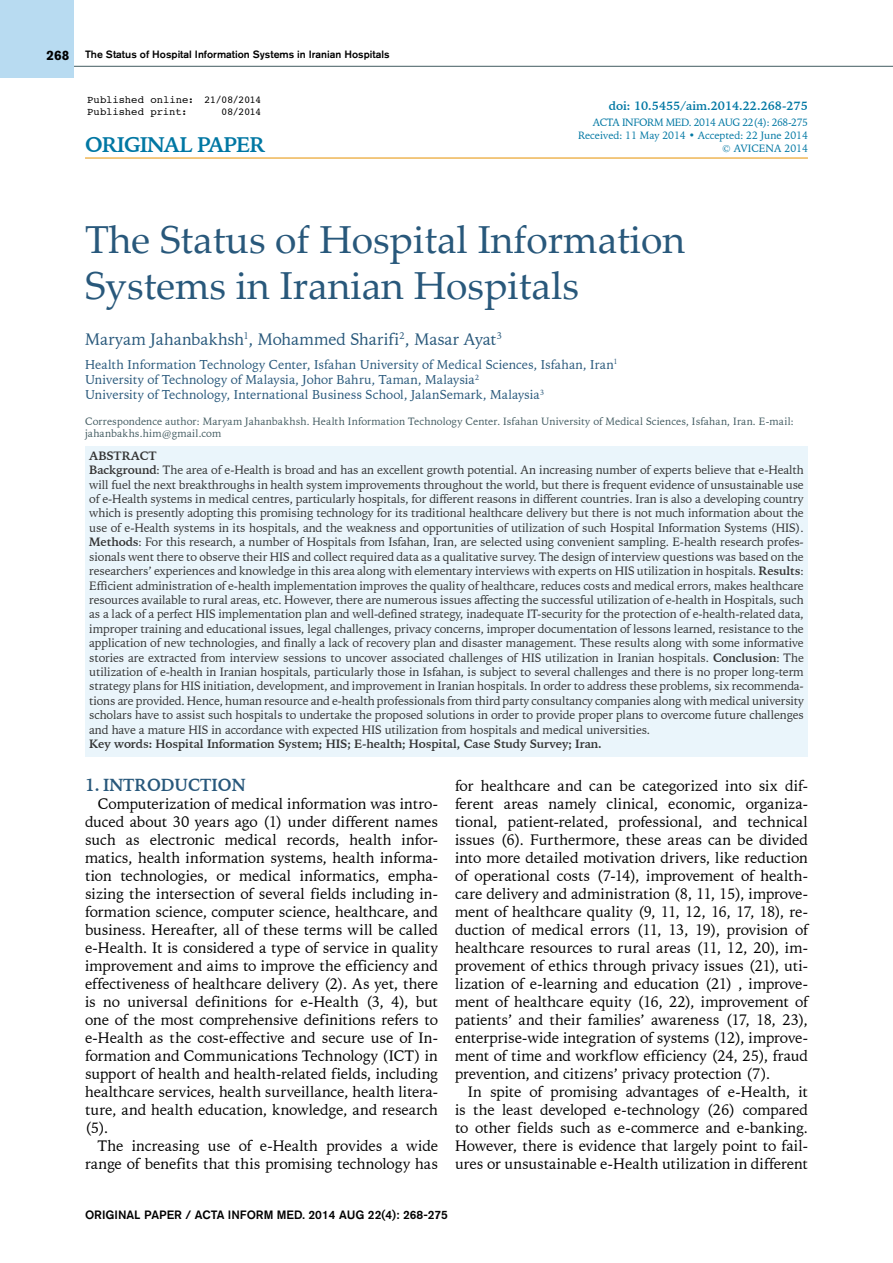
<style>
.page{position:relative;width:893px;height:1263px;background:#fff}
.page>*{position:absolute;margin:0;border:0;box-sizing:border-box;transform-origin:0 0}
.t1{font:39px/46.8px "Palatino Linotype";color:#28587b}
.t2{font:700 21px "Iowan Old Style BT";letter-spacing:-.04em;color:#0077a3}
.t3{font:700 17.4px "Iowan Old Style BT";color:#28587b;scale:.95 1}
.t4{font:16.5px "Iowan Old Style BT";letter-spacing:-.005em;color:#28587b}
.t5{font:15px/18px "Iowan Old Style BT";letter-spacing:-.005em;color:#000;text-align:justify}
.t6{font:700 13.5px "Akzidenz Grotesk BQ";color:#000}
.t7{font:12.75px/15.3px "Iowan Old Style BT";color:#28587b}
.t8{font:12px/14.4px "Iowan Old Style BT";letter-spacing:-.01em;color:#333}
.t9{font:700 12px "Iowan Old Style BT";letter-spacing:-.01em;color:#333}
.t10{font:500 12px "Akzidenz Grotesk BQ";color:#000}
.t11{font:700 12px "Iowan Old Style BT";color:#0077a3}
.t12{font:10.5px/12.6px "Iowan Old Style BT";letter-spacing:.015em;color:#425b61}
.t13{font:10.5px/12.6px "Iowan Old Style BT";color:#0077a3;text-align:right}
.t14{font:500 10.5px "Akzidenz Grotesk BQ";color:#000}
.t15{font:10.5px/12.3px "Courier 10 Pitch BT";letter-spacing:-.01em;color:#000}
.s1{font-weight:700}
</style>
<div class="page">
<hr style="left:0;top:66px;width:893px;height:1px;background:#425b61">
<div style="left:0;top:0;width:73px;height:78px;background:#b8dbf1"></div>
<div style="left:85px;top:446px;width:723px;height:311px;background:#eaf5fb"></div>
<hr style="left:85px;top:158px;width:723px;height:1px;background:#e69200">
<p class="t6" style="left:47px;top:48px;width:24px">268</p>
<p class="t14" style="left:85px;top:48px;width:306px">The Status of Hospital Information Systems in Iranian Hospitals</p>
<p class="t15" style="left:87px;top:93px;width:176px">Published online: 21/08/2014<br>Published print:</p>
<p class="t11" style="left:609px;top:98px;width:201px">doi: 10.5455/aim.2014.22.268-275</p>
<p class="t13" style="left:578px;top:116px;width:231px">ACTA INFORM MED. 2014 AUG 22(4): 268-275<br>Received: 11 May 2014 • Accepted: 22 June 2014</p>
<p class="t15" style="left:221px;top:106px;width:42px">08/2014</p>
<h2 class="t2" style="left:85px;top:131px;width:182px">ORIGINAL PAPER</h2>
<p class="t13" style="left:722px;top:142px;width:87px">© AVICENA 2014</p>
<h1 class="t1" style="left:85px;top:214px;width:602px">The Status of Hospital Information<br>Systems in Iranian Hospitals</h1>
<h3 class="t4" style="left:85px;top:329px;width:419px">Maryam Jahanbakhsh<sup>1</sup>, Mohammed Sharifi<sup>2</sup>, Masar Ayat<sup>3</sup></h3>
<p class="t7" style="left:85px;top:356px;width:534px">Health Information Technology Center, Isfahan University of Medical Sciences, Isfahan, Iran<sup>1<br></sup>University of Technology of Malaysia, Johor Bahru, Taman, Malaysia<sup>2<br></sup>University of Technology, International Business School, JalanSemark, Malaysia<sup>3</sup></p>
<p class="t12" style="left:85px;top:414px;width:710px">Correspondence author: Maryam Jahanbakhsh. Health Information Technology Center. Isfahan University of Medical Sciences, Isfahan, Iran. E-mail: jahanbakhs.him@gmail.com</p>
<p class="t8" style="left:89px;top:448px;width:716px"><span class="s1">ABSTRACT<br>Background</span>: The area of e-Health is broad and has an excellent growth potential. An increasing number of experts believe that e-Health will fuel the next breakthroughs in health system improvements throughout the world, but there is frequent evidence of unsustainable use of e-Health systems in medical centres, particularly hospitals, for different reasons in different countries. Iran is also a developing country which is presently adopting this promising technology for its traditional healthcare delivery but there is not much information about the use of e-Health systems in its hospitals, and the weakness and opportunities of utilization of such Hospital Information Systems (HIS).<br><span class="s1">Methods</span>: For this research, a number of Hospitals from Isfahan, Iran, are selected using convenient sampling. E-health research profes&shy;sionals went there to observe their HIS and collect required data as a qualitative survey. The design of interview questions was based on the researchers’ experiences and knowledge in this area along with elementary interviews with experts on HIS utilization in hospitals. <span class="s1">Results</span>:<br>Efficient administration of e-health implementation improves the quality of healthcare, reduces costs and medical errors, makes healthcare resources available to rural areas, etc. However, there are numerous issues affecting the successful utilization of e-health in Hospitals, such as a lack of a perfect HIS implementation plan and well-defined strategy, inadequate IT-security for the protection of e-health-related data, improper training and educational issues, legal challenges, privacy concerns, improper documentation of lessons learned, resistance to the application of new technologies, and finally a lack of recovery plan and disaster management. These results along with some informative stories are extracted from interview sessions to uncover associated challenges of HIS utilization in Iranian hospitals. <span class="s1">Conclusion</span>: The utilization of e-health in Iranian hospitals, particularly those in Isfahan, is subject to several challenges and there is no proper long-term strategy plans for HIS initiation, development, and improvement in Iranian hospitals. In order to address these problems, six recommenda&shy;tions are provided. Hence, human resource and e-health professionals from third party consultancy companies along with medical university scholars have to assist such hospitals to undertake the proposed solutions in order to provide proper plans to overcome future challenges and have a mature HIS in accordance with expected HIS utilization from hospitals and medical universities.</p>
<p class="t9" style="left:89px;top:736px;width:514px">Key words: Hospital Information System; HIS; E-health; Hospital, Case Study Survey; Iran.</p>
<h3 class="t3" style="left:85px;top:774px;width:171px">1. INTRODUCTION</h3>
<p class="t5" style="left:85px;top:795px;width:354px;text-indent:13px">Computerization of medical information was intro&shy;duced about 30 years ago (1) under different names such as electronic medical records, health infor&shy;matics, health information systems, health informa&shy;tion technologies, or medical informatics, empha&shy;sizing the intersection of several fields including in&shy;formation science, computer science, healthcare, and business. Hereafter, all of these terms will be called e-Health. It is considered a type of service in quality improvement and aims to improve the efficiency and effectiveness of healthcare delivery (2). As yet, there is no universal definitions for e-Health (3, 4), but one of the most comprehensive definitions refers to e-Health as the cost-effective and secure use of In&shy;formation and Communications Technology (ICT) in support of health and health-related fields, including healthcare services, health surveillance, health litera&shy;ture, and health education, knowledge, and research (5).</p>
<p class="t5" style="left:85px;top:1137px;width:354px;text-align:right">The increasing use of e-Health provides a wide range of benefits that this promising technology has</p>
<p class="t5" style="left:455px;top:777px;width:354px">for healthcare and can be categorized into six dif&shy;ferent areas namely clinical, economic, organiza&shy;tional, patient-related, professional, and technical issues (6). Furthermore, these areas can be divided into more detailed motivation drivers, like reduction of operational costs (7-14), improvement of health&shy;care delivery and administration (8, 11, 15), improve&shy;ment of healthcare quality (9, 11, 12, 16, 17, 18), re&shy;duction of medical errors (11, 13, 19), provision of healthcare resources to rural areas (11, 12, 20), im&shy;provement of ethics through privacy issues (21), uti&shy;lization of e-learning and education (21) , improve&shy;ment of healthcare equity (16, 22), improvement of patients’ and their families’ awareness (17, 18, 23), enterprise-wide integration of systems (12), improve&shy;ment of time and workflow efficiency (24, 25), fraud prevention, and citizens’ privacy protection (7).</p>
<p class="t5" style="left:455px;top:1083px;width:354px;text-indent:13px">In spite of promising advantages of e-Health, it is the least developed e-technology (26) compared to other fields such as e-commerce and e-banking.<br>However, there is evidence that largely point to fail&shy;ures or unsustainable e-Health utilization in different</p>
<p class="t10" style="left:85px;top:1207px;width:364px">ORIGINAL PAPER / ACTA INFORM MED. 2014 AUG 22(4): 268-275</p>
</div>
